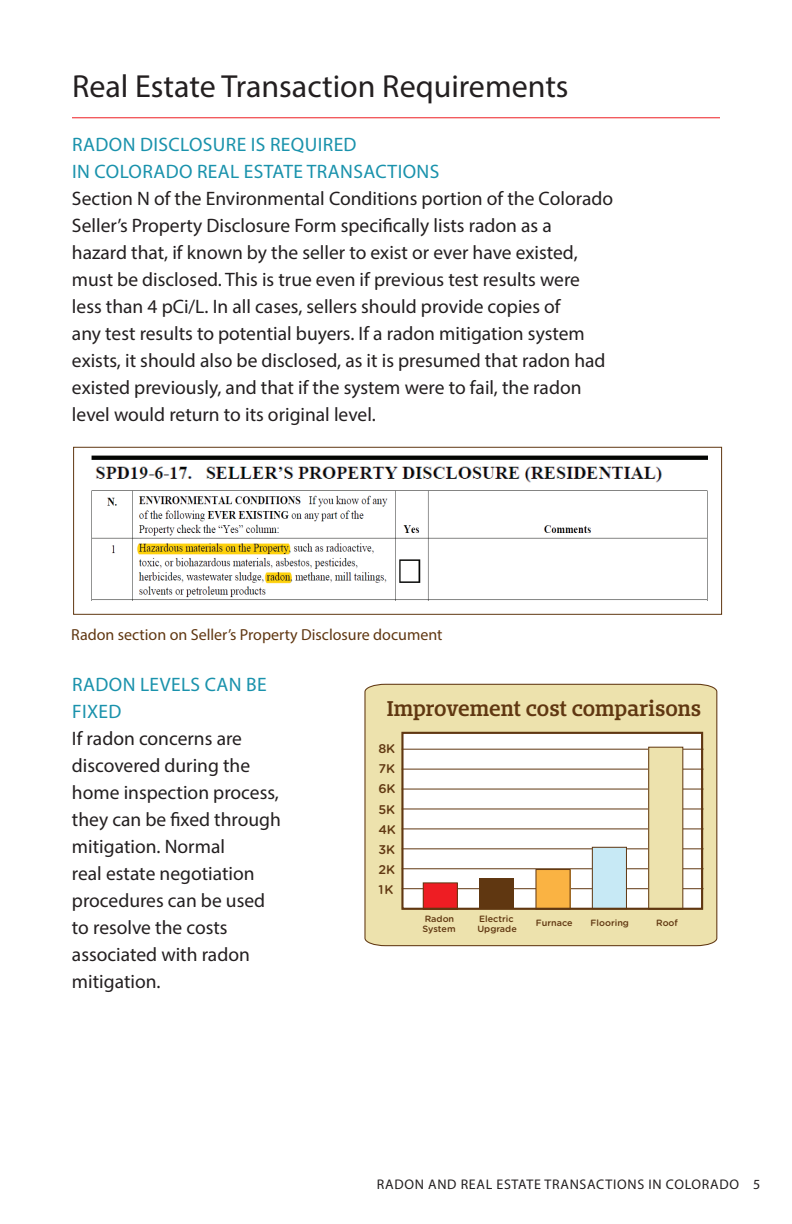
<style>
.page{position:relative;width:792px;height:1224px;background:#fff}
.page>*{position:absolute;margin:0;border:0;box-sizing:border-box;transform-origin:0 0}
.t1{font:32px "Myriad Pro";color:#231f20}
.t2{font:600 19.8px "Bommer Slab";letter-spacing:-.005em;color:#603711}
.t3{font:19.6px/27px "Myriad Pro";color:#231f20}
.t4{font:19.6px/27px "Myriad Pro";letter-spacing:.02em;color:#1992ac}
.t5{font:16px "Myriad Pro";color:#603711}
.t6{font:14px "Myriad Pro";letter-spacing:.05em;color:#231f20}
.t7{font:500 12.6px "Gotham Rounded";color:#603711}
.t8{font:500 9px "Gotham Rounded";color:#603711}
</style>
<div class="page">
<hr style="left:72px;top:117px;width:648px;height:1px;background:#ee1d23">
<svg style="left:364px;top:683px;width:354px;height:264px;background:#e8dca9"></svg>
<div style="left:402px;top:733px;width:300px;height:176px;background:#fff"></div>
<hr style="left:402px;top:888px;width:302px;height:1px;background:#603711">
<hr style="left:402px;top:868px;width:302px;height:1px;background:#603711">
<hr style="left:402px;top:849px;width:302px;height:1px;background:#603711">
<hr style="left:402px;top:829px;width:302px;height:1px;background:#603711">
<hr style="left:402px;top:809px;width:302px;height:1px;background:#603711">
<hr style="left:402px;top:789px;width:302px;height:1px;background:#603711">
<hr style="left:402px;top:769px;width:302px;height:1px;background:#603711">
<hr style="left:402px;top:749px;width:302px;height:1px;background:#603711">
<div style="left:649px;top:747px;width:34px;height:162px;background:#ede2ad"></div>
<div style="left:648px;top:747px;width:35px;height:162px;border:1px solid #603711"></div>
<div style="left:592px;top:847px;width:34px;height:62px;background:#c7e9f5"></div>
<div style="left:592px;top:847px;width:35px;height:62px;border:1px solid #603711"></div>
<div style="left:536px;top:870px;width:34px;height:39px;background:#fab343"></div>
<div style="left:536px;top:869px;width:34px;height:40px;border:1px solid #603711"></div>
<div style="left:480px;top:878px;width:34px;height:31px;background:#603711"></div>
<div style="left:423px;top:883px;width:34px;height:26px;background:#ee1d23"></div>
<div style="left:423px;top:883px;width:35px;height:26px;border:1px solid #603711"></div>
<div style="left:401px;top:732px;width:302px;height:178px;border:2px solid #603711"></div>
<div style="left:73px;top:447px;width:649px;height:168px;border:1px solid #603711"></div>
<img style="left:91px;top:490px;width:617px;height:111px">
<img style="left:91px;top:455px;width:616px;height:28px">
<h1 class="t1" style="left:72px;top:67px;width:498px">Real Estate Transaction Requirements</h1>
<p class="t4" style="left:72px;top:131px;width:369px">RADON DISCLOSURE IS REQUIRED<br>IN COLORADO REAL ESTATE TRANSACTIONS</p>
<p class="t3" style="left:72px;top:185px;width:543px">Section N of the Environmental Conditions portion of the Colorado Seller’s Property Disclosure Form specifically lists radon as a<br>hazard that, if known by the seller to exist or ever have existed, must be disclosed. This is true even if previous test results were less than 4 pCi/L. In all cases, sellers should provide copies of<br>any test results to potential buyers. If a radon mitigation system exists, it should also be disclosed, as it is presumed that radon had existed previously, and that if the system were to fail, the radon level would return to its original level.</p>
<p class="t5" style="left:71px;top:625px;width:373px">Radon section on Seller’s Property Disclosure document</p>
<p class="t4" style="left:72px;top:671px;width:196px">RADON LEVELS CAN BE<br>FIXED</p>
<p class="t3" style="left:72px;top:725px;width:210px">If radon concerns are discovered during the home inspection process, they can be fixed through mitigation. Normal<br>real estate negotiation procedures can be used to resolve the costs associated with radon mitigation.</p>
<p class="t2" style="left:387px;top:694px;width:316px">Improvement cost comparisons</p>
<p class="t7" style="left:378px;top:740px;width:18px">8K</p>
<p class="t7" style="left:378px;top:760px;width:18px">7K</p>
<p class="t7" style="left:378px;top:780px;width:19px">6K</p>
<p class="t7" style="left:378px;top:800px;width:18px">5K</p>
<p class="t7" style="left:378px;top:820px;width:19px">4K</p>
<p class="t7" style="left:378px;top:840px;width:18px">3K</p>
<p class="t7" style="left:378px;top:860px;width:18px">2K</p>
<p class="t7" style="left:378px;top:880px;width:16px">1 K</p>
<p class="t8" style="left:425px;top:912px;width:31px">Radon</p>
<p class="t8" style="left:479px;top:912px;width:36px">Electric</p>
<p class="t8" style="left:423px;top:922px;width:34px">System</p>
<p class="t8" style="left:477px;top:922px;width:41px">Upgrade</p>
<p class="t8" style="left:536px;top:916px;width:38px">Furnace</p>
<p class="t8" style="left:591px;top:916px;width:40px">Flooring</p>
<p class="t8" style="left:656px;top:916px;width:23px">Roof</p>
<p class="t6" style="left:377px;top:1176px;width:385px">RADON AND REAL ESTATE TRANSACTIONS IN COLORADO 5</p>
</div>
